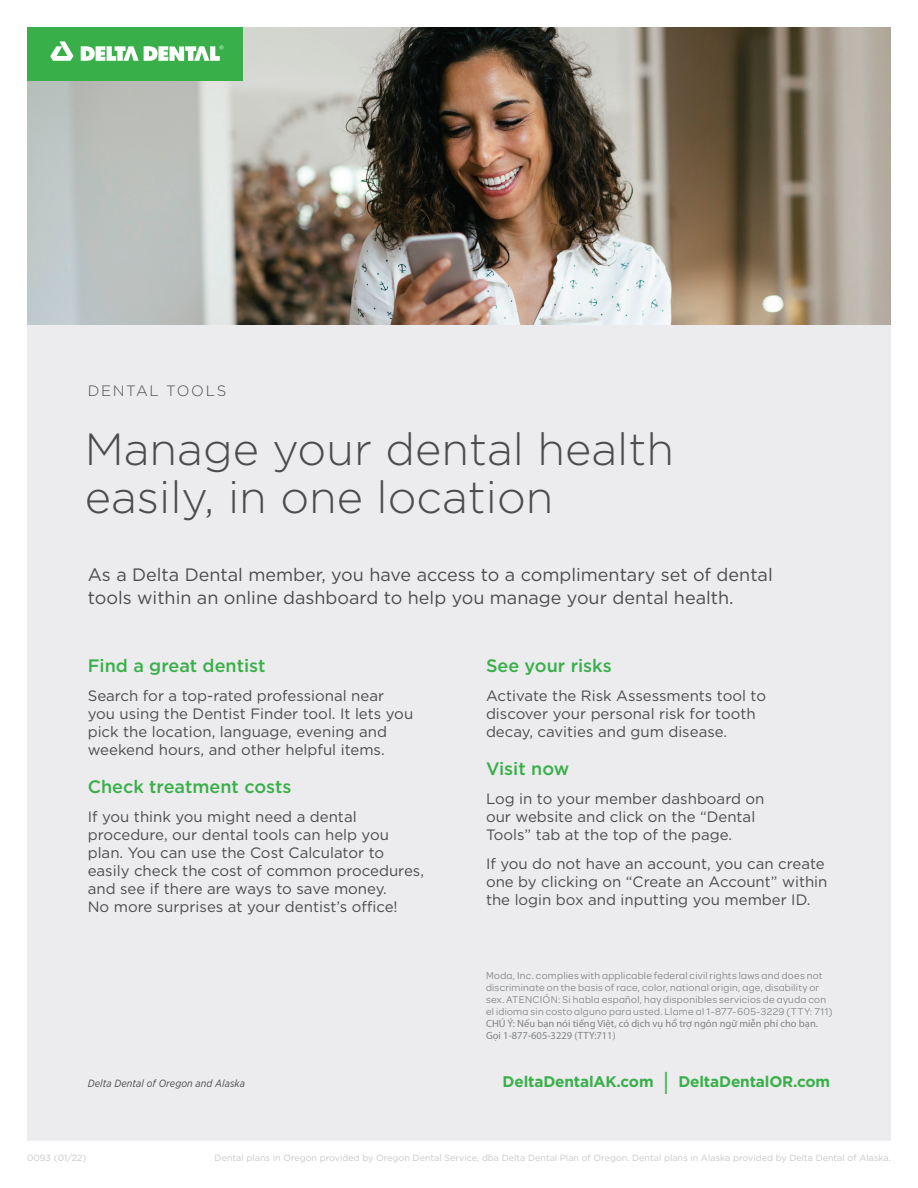
<style>
.page{position:relative;width:918px;height:1188px;background:#fff}
.page>*{position:absolute;margin:0;border:0;box-sizing:border-box;transform-origin:0 0}
.t1{font:300 45px/48px "Gotham";color:#4b4c4d}
.t2{font:18px/22.5px "Gotham";color:#4b4c4d}
.t3{font:500 18px "Gotham";color:#39af49}
.t4{font:700 15.3px "Gotham";letter-spacing:-.01em;color:#39af49}
.t5{font:15px/18px "Gotham";color:#4b4c4d}
.t6{font:300 15px "Gotham";letter-spacing:.105em;color:#4b4c4d}
.t7{font:10.5px/12px "Omnes Moda";letter-spacing:.025em;color:#818386}
.t8{font:10.5px/12px "Myriad Pro";color:#818386}
.t9{font:italic 10.5px "Gotham Narrow";letter-spacing:.01em;color:#4b4c4d}
.t10{font:9px "Gotham";color:#c7c8ca}
.s1{font-weight:400;font-size:24px}
</style>
<div class="page">
<div style="left:27px;top:324px;width:864px;height:817px;background:#ececee"></div>
<img style="left:27px;top:27px;width:864px;height:297px">
<div style="left:27px;top:27px;width:216px;height:53px;background:#39af49"></div>
<svg style="left:50px;top:41px;width:23px;height:20px"></svg>
<svg style="left:81px;top:45px;width:142px;height:16px"></svg>
<p class="t6" style="left:88px;top:382px;width:140px">DENTAL TOOLS</p>
<h1 class="t1" style="left:85px;top:424px;width:591px">Manage your dental health easily, in one location</h1>
<p class="t2" style="left:88px;top:563px;width:687px">As a Delta Dental member, you have access to a complimentary set of dental tools within an online dashboard to help you manage your dental health.</p>
<p class="t3" style="left:88px;top:654px;width:179px">Find a great dentist</p>
<p class="t5" style="left:88px;top:687px;width:327px">Search for a top-rated professional near you using the Dentist Finder tool. It lets you pick the location, language, evening and weekend hours, and other helpful items.</p>
<p class="t3" style="left:88px;top:775px;width:205px">Check treatment costs</p>
<p class="t5" style="left:88px;top:808px;width:338px">If you think you might need a dental procedure, our dental tools can help you plan. You can use the Cost Calculator to easily check the cost of common procedures, and see if there are ways to save money.<br>No more surprises at your dentist’s office!</p>
<p class="t3" style="left:486px;top:654px;width:127px">See your risks</p>
<p class="t5" style="left:486px;top:687px;width:282px">Activate the Risk Assessments tool to discover your personal risk for tooth decay, cavities and gum disease.</p>
<p class="t3" style="left:486px;top:757px;width:85px">Visit now</p>
<p class="t5" style="left:486px;top:790px;width:280px">Log in to your member dashboard on our website and click on the “Dental<br>Tools” tab at the top of the page.</p>
<p class="t5" style="left:486px;top:854px;width:343px">If you do not have an account, you can create one by clicking on “Create an Account” within the login box and inputting you member ID.</p>
<p class="t7" style="left:486px;top:969px;width:348px">Moda, Inc. complies with applicable federal civil rights laws and does not discriminate on the basis of race, color, national origin, age, disability or sex. ATENCIÓN: Si habla español, hay disponibles servicios de ayuda con el idioma sin costo alguno para usted. Llame al 1-877-605-3229 (TTY: 711)</p>
<p class="t8" style="left:486px;top:1017px;width:334px">CHÚ Ý: Nếu bạn nói tiếng Việt, có dịch vụ hổ trợ ngôn ngữ miễn phí cho bạn.<br>Gọi 1-877-605-3229 (TTY:711)</p>
<p class="t4" style="left:503px;top:1071px;width:169px">DeltaDentalAK.com <span class="s1">|</span></p>
<p class="t9" style="left:88px;top:1077px;width:159px">Delta Dental of Oregon and Alaska</p>
<p class="t4" style="left:678px;top:1071px;width:153px">DeltaDentalOR.com</p>
<p class="t10" style="left:27px;top:1152px;width:61px">0093 (01/22)</p>
<p class="t10" style="left:215px;top:1152px;width:678px">Dental plans in Oregon provided by Oregon Dental Service, dba Delta Dental Plan of Oregon. Dental plans in Alaska provided by Delta Dental of Alaska.</p>
</div>
